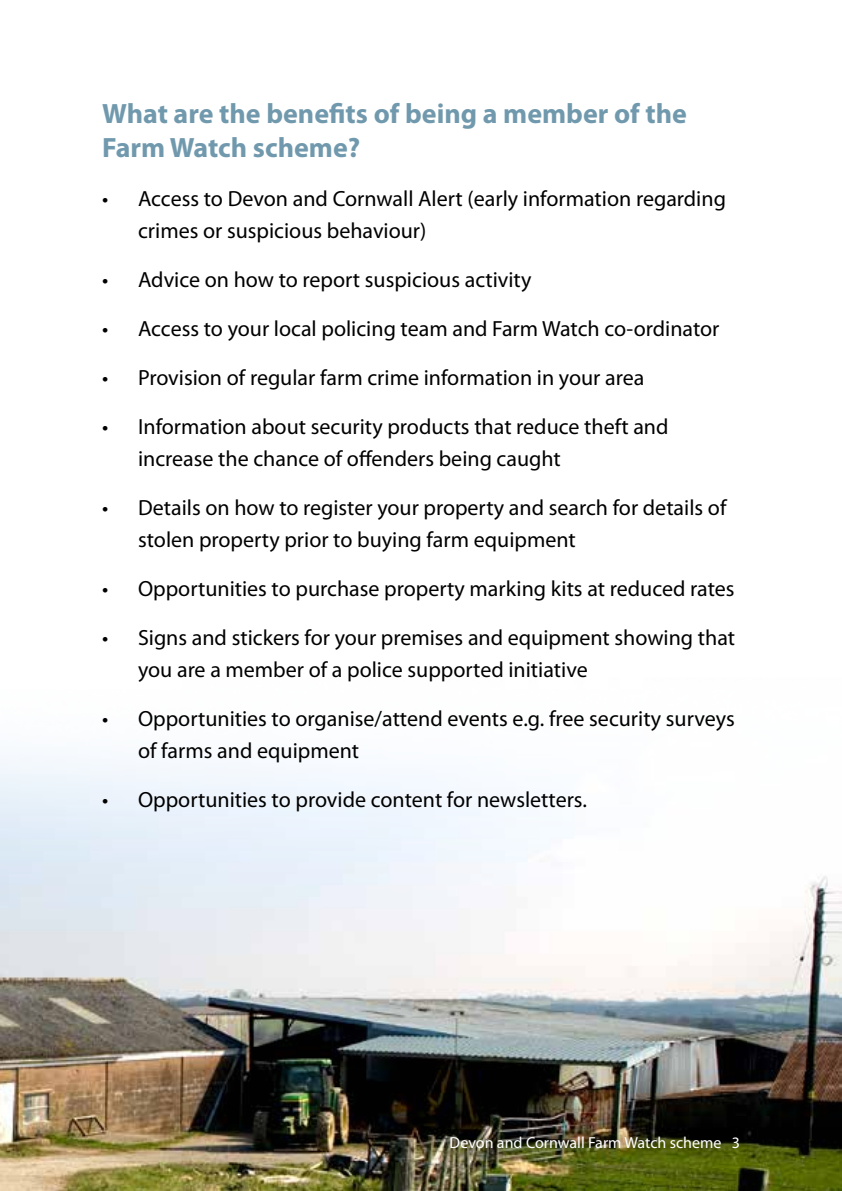
<style>
.page{position:relative;width:842px;height:1191px;background:#fff}
.page>*{position:absolute;margin:0;border:0;box-sizing:border-box;transform-origin:0 0}
.t1{font:700 28px/33.6px "Myriad Pro";color:#7199ad}
.t2{font:22px/32px "Myriad Pro";color:#000}
.t3{font:16px "Myriad Pro";color:#fff}
</style>
<div class="page">
<img style="left:0;top:757px;width:842px;height:434px">
<img style="left:438px;top:1124px;width:312px;height:35px">
<p class="t1" style="left:102px;top:96px;width:586px">What are the benefits of being a member of the<br>Farm Watch scheme?</p>
<p class="t2" style="left:138px;top:182px;width:589px;text-indent:-36px">• Access to Devon and Cornwall Alert (early information regarding crimes or suspicious behaviour)</p>
<p class="t2" style="left:102px;top:263px;width:431px">• Advice on how to report suspicious activity</p>
<p class="t2" style="left:102px;top:312px;width:619px">• Access to your local policing team and Farm Watch co-ordinator</p>
<p class="t2" style="left:102px;top:361px;width:544px">• Provision of regular farm crime information in your area</p>
<p class="t2" style="left:138px;top:410px;width:532px;text-indent:-36px">• Information about security products that reduce theft and increase the chance of offenders being caught</p>
<p class="t2" style="left:138px;top:491px;width:590px;text-indent:-36px">• Details on how to register your property and search for details of stolen property prior to buying farm equipment</p>
<p class="t2" style="left:102px;top:572px;width:634px">• Opportunities to purchase property marking kits at reduced rates</p>
<p class="t2" style="left:138px;top:621px;width:599px;text-indent:-36px">• Signs and stickers for your premises and equipment showing that you are a member of a police supported initiative</p>
<p class="t2" style="left:138px;top:702px;width:598px;text-indent:-36px">• Opportunities to organise/attend events e.g. free security surveys of farms and equipment</p>
<p class="t2" style="left:102px;top:783px;width:486px">• Opportunities to provide content for newsletters.</p>
<p class="t3" style="left:450px;top:1132px;width:292px">Devon and Cornwall Farm Watch scheme 3</p>
</div>
